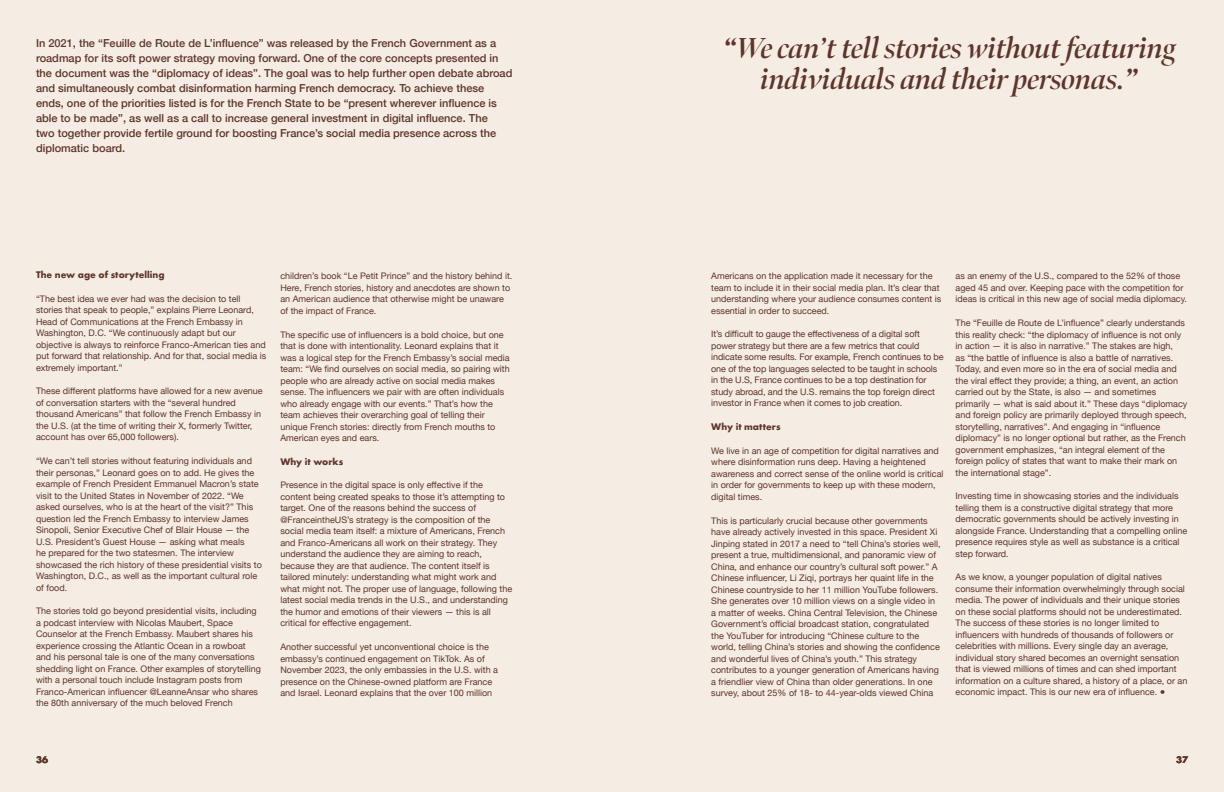
<style>
.page{position:relative;width:1224px;height:792px;background:#f5ece3}
.page>*{position:absolute;margin:0;border:0;box-sizing:border-box;transform-origin:0 0}
.t1{font:italic 600 30px/31px "Bennet Banner";color:#5d352b;text-align:center}
.t2{font:500 11px/15px "Helvetica Neue";color:#5d352b}
.t3{font:700 10px "Futura";color:#5d352b}
.t4{font:9px/11.5px "Helvetica Neue";color:#5d352b}
.s1{font-weight:700}
</style>
<div class="page">
<p class="t2" style="left:36px;top:34px;width:478px">In 2021, the “Feuille de Route de L’influence” was released by the French Government as a roadmap for its soft power strategy moving forward. One of the core concepts presented in the document was the “diplomacy of ideas”. The goal was to help further open debate abroad and simultaneously combat disinformation harming French democracy. To achieve these ends, one of the priorities listed is for the French State to be “present wherever influence is able to be made”, as well as a call to increase general investment in digital influence. The<br>two together provide fertile ground for boosting France’s social media presence across the diplomatic board.</p>
<p class="t3" style="left:36px;top:268px;width:130px">The new age of storytelling</p>
<p class="t4" style="left:36px;top:293px;width:232px">“The best idea we ever had was the decision to tell stories that speak to people,” explains Pierre Leonard, Head of Communications at the French Embassy in Washington, D.C. “We continuously adapt but our objective is always to reinforce Franco-American ties and put forward that relationship. And for that, social media is extremely important.”</p>
<p class="t4" style="left:36px;top:386px;width:228px">These different platforms have allowed for a new avenue of conversation starters with the “several hundred thousand Americans” that follow the French Embassy in the U.S. (at the time of writing their X, formerly Twitter, account has over 65,000 followers).</p>
<p class="t4" style="left:36px;top:456px;width:227px">“We can’t tell stories without featuring individuals and their personas,” Leonard goes on to add. He gives the example of French President Emmanuel Macron’s state visit to the United States in November of 2022. “We asked ourselves, who is at the heart of the visit?” This question led the French Embassy to interview James Sinopoli, Senior Executive Chef of Blair House — the U.S. President’s Guest House — asking what meals<br>he prepared for the two statesmen. The interview showcased the rich history of these presidential visits to Washington, D.C., as well as the important cultural role of food.</p>
<p class="t4" style="left:36px;top:606px;width:226px">The stories told go beyond presidential visits, including a podcast interview with Nicolas Maubert, Space Counselor at the French Embassy. Maubert shares his experience crossing the Atlantic Ocean in a rowboat and his personal tale is one of the many conversations shedding light on France. Other examples of storytelling with a personal touch include Instagram posts from Franco-American influencer @LeanneAnsar who shares the 80th anniversary of the much beloved French</p>
<p class="t4" style="left:280px;top:271px;width:234px">children’s book “Le Petit Prince” and the history behind it.<br>Here, French stories, history and anecdotes are shown to an American audience that otherwise might be unaware of the impact of France.</p>
<p class="t4" style="left:280px;top:329px;width:231px">The specific use of influencers is a bold choice, but one that is done with intentionality. Leonard explains that it was a logical step for the French Embassy’s social media team: “We find ourselves on social media, so pairing with people who are already active on social media makes sense. The influencers we pair with are often individuals who already engage with our events.” That’s how the team achieves their overarching goal of telling their unique French stories: directly from French mouths to American eyes and ears.</p>
<p class="t3" style="left:280px;top:454px;width:64px">Why it works</p>
<p class="t4" style="left:280px;top:480px;width:233px">Presence in the digital space is only effective if the content being created speaks to those it’s attempting to target. One of the reasons behind the success of @FranceintheUS’s strategy is the composition of the social media team itself: a mixture of Americans, French and Franco-Americans all work on their strategy. They understand the audience they are aiming to reach, because they are that audience. The content itself is tailored minutely: understanding what might work and what might not. The proper use of language, following the latest social media trends in the U.S., and understanding the humor and emotions of their viewers — this is all critical for effective engagement.</p>
<p class="t4" style="left:280px;top:642px;width:219px">Another successful yet unconventional choice is the embassy’s continued engagement on TikTok. As of November 2023, the only embassies in the U.S. with a presence on the Chinese-owned platform are France and Israel. Leonard explains that the over 100 million</p>
<h1 class="t1" style="left:723px;top:33px;width:455px"><span class="s1">“</span>We can’t tell stories without featuring individuals and their personas.<span class="s1">”</span></h1>
<p class="t4" style="left:711px;top:271px;width:232px">Americans on the application made it necessary for the team to include it in their social media plan. It’s clear that understanding where your audience consumes content is essential in order to succeed.</p>
<p class="t4" style="left:711px;top:329px;width:234px">It’s difficult to gauge the effectiveness of a digital soft power strategy but there are a few metrics that could indicate some results. For example, French continues to be one of the top languages selected to be taught in schools in the U.S, France continues to be a top destination for study abroad, and the U.S. remains the top foreign direct investor in France when it comes to job creation.</p>
<p class="t3" style="left:711px;top:420px;width:71px">Why it matters</p>
<p class="t4" style="left:711px;top:445px;width:234px">We live in an age of competition for digital narratives and where disinformation runs deep. Having a heightened awareness and correct sense of the online world is critical in order for governments to keep up with these modern, digital times.</p>
<p class="t4" style="left:711px;top:515px;width:231px">This is particularly crucial because other governments have already actively invested in this space. President Xi Jinping stated in 2017 a need to “tell China’s stories well, present a true, multidimensional, and panoramic view of China, and enhance our country’s cultural soft power.” A Chinese influencer, Li Ziqi, portrays her quaint life in the Chinese countryside to her 11 million YouTube followers.<br>She generates over 10 million views on a single video in a matter of weeks. China Central Television, the Chinese Government’s official broadcast station, congratulated the YouTuber for introducing “Chinese culture to the world, telling China’s stories and showing the confidence and wonderful lives of China’s youth.” This strategy contributes to a younger generation of Americans having a friendlier view of China than older generations. In one survey, about 25% of 18- to 44-year-olds viewed China</p>
<p class="t4" style="left:956px;top:271px;width:233px">as an enemy of the U.S., compared to the 52% of those aged 45 and over. Keeping pace with the competition for ideas is critical in this new age of social media diplomacy.</p>
<p class="t4" style="left:956px;top:318px;width:233px">The “Feuille de Route de L’influence” clearly understands this reality check: “the diplomacy of influence is not only in action — it is also in narrative.” The stakes are high,<br>as “the battle of influence is also a battle of narratives.<br>Today, and even more so in the era of social media and the viral effect they provide; a thing, an event, an action carried out by the State, is also — and sometimes primarily — what is said about it.” These days “diplomacy and foreign policy are primarily deployed through speech, storytelling, narratives”. And engaging in “influence diplomacy” is no longer optional but rather, as the French government emphasizes, “an integral element of the foreign policy of states that want to make their mark on the international stage”.</p>
<p class="t4" style="left:956px;top:491px;width:233px">Investing time in showcasing stories and the individuals telling them is a constructive digital strategy that more democratic governments should be actively investing in alongside France. Understanding that a compelling online presence requires style as well as substance is a critical step forward.</p>
<p class="t4" style="left:956px;top:572px;width:233px">As we know, a younger population of digital natives consume their information overwhelmingly through social media. The power of individuals and their unique stories on these social platforms should not be underestimated.<br>The success of these stories is no longer limited to influencers with hundreds of thousands of followers or celebrities with millions. Every single day an average, individual story shared becomes an overnight sensation that is viewed millions of times and can shed important information on a culture shared, a history of a place, or an economic impact. This is our new era of influence. ●</p>
<p class="t3" style="left:36px;top:753px;width:13px">36</p>
<p class="t3" style="left:1176px;top:753px;width:13px">37</p>
</div>
